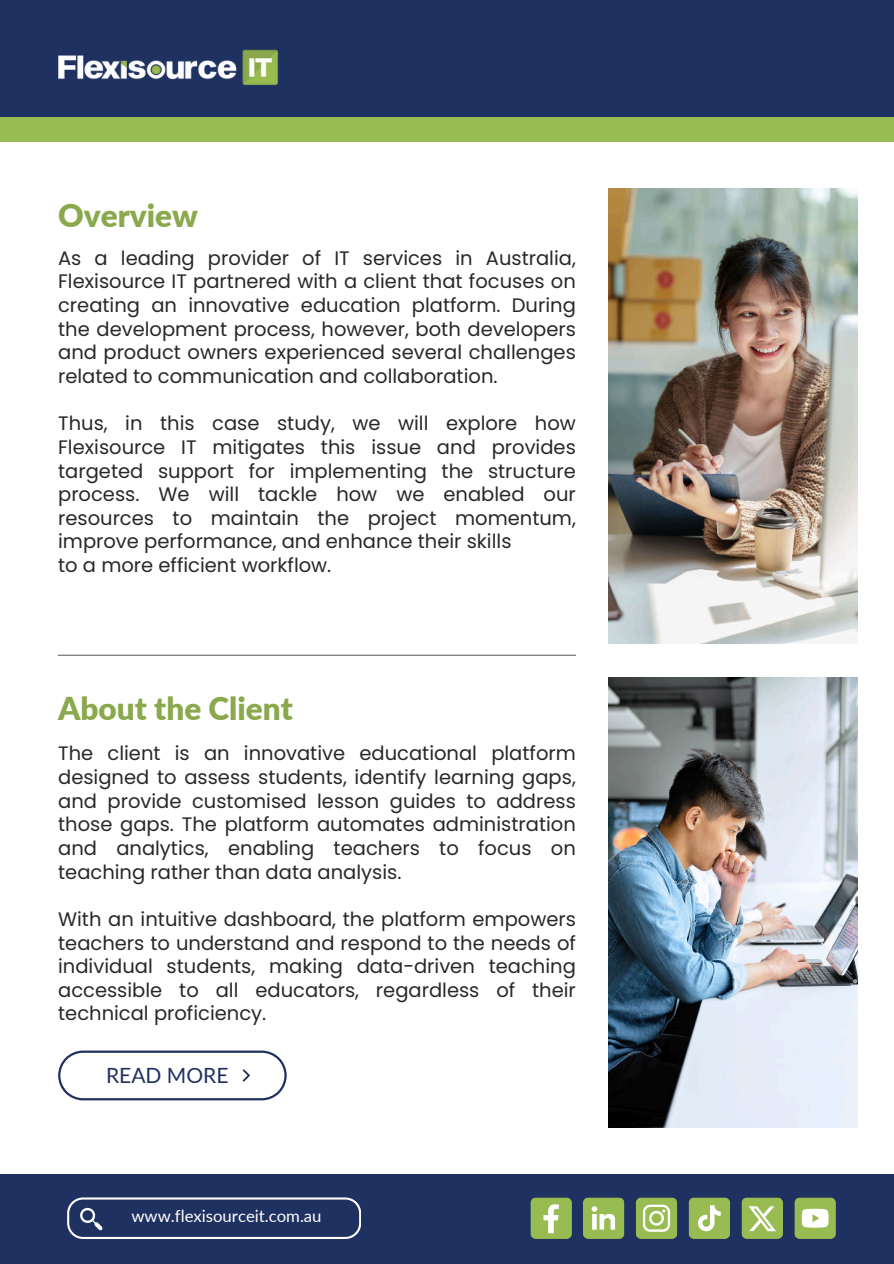
<style>
.page{position:relative;width:894px;height:1264px;background:#fff}
.page>*{position:absolute;margin:0;border:0;box-sizing:border-box;transform-origin:0 0}
.t1{font:900 31.5px "Lato";color:#8aa94c}
.t2{font:21px "Lato";color:#1f3160}
.t3{font:19.5px/23.7px "Poppins";color:#272828;text-align:justify}
.t4{font:16.65px "Lato";color:#fff}
</style>
<div class="page">
<div style="left:0;top:0;width:893px;height:130px;background:#1f3160"></div>
<div style="left:0;top:118px;width:893px;height:24px;background:#98bb52"></div>
<img style="left:58px;top:49px;width:220px;height:36px">
<div style="left:0;top:1174px;width:893px;height:89px;background:#1f3160"></div>
<svg style="left:67px;top:1197px;width:294px;height:41px"></svg>
<svg style="left:530px;top:1197px;width:41px;height:41px;background:#a1be69"></svg>
<svg style="left:636px;top:1197px;width:41px;height:41px;background:#a7c372"></svg>
<svg style="left:583px;top:1197px;width:41px;height:41px;background:#a4c16d"></svg>
<svg style="left:741px;top:1197px;width:41px;height:41px;background:#a2bf6c"></svg>
<svg style="left:688px;top:1197px;width:42px;height:41px;background:#a0be6a"></svg>
<svg style="left:794px;top:1197px;width:41px;height:41px;background:#aec780"></svg>
<img style="left:608px;top:188px;width:249px;height:455px">
<img style="left:608px;top:677px;width:249px;height:450px">
<svg style="left:58px;top:1050px;width:228px;height:50px"></svg>
<hr style="left:58px;top:654px;width:517px;height:1px;background:#000">
<h1 class="t1" style="left:58px;top:192px;width:141px">Overview</h1>
<p class="t3" style="left:58px;top:246px;width:519px">As a leading provider of IT services in Australia, Flexisource IT partnered with a client that focuses on creating an innovative education platform. During the development process, however, both developers and product owners experienced several challenges related to communication and collaboration.</p>
<p class="t3" style="left:58px;top:411px;width:519px;text-align:left">Thus, in this case study, we will explore how Flexisource IT mitigates this issue and provides targeted support for implementing the structure process. We will tackle how we enabled our resources to maintain the project momentum, improve performance, and enhance their skills<br>to a more efficient workflow.</p>
<h1 class="t1" style="left:58px;top:684px;width:236px">About the Client</h1>
<p class="t3" style="left:58px;top:742px;width:519px">The client is an innovative educational platform designed to assess students, identify learning gaps, and provide customised lesson guides to address those gaps. The platform automates administration and analytics, enabling teachers to focus on teaching rather than data analysis.</p>
<p class="t3" style="left:58px;top:907px;width:519px">With an intuitive dashboard, the platform empowers teachers to understand and respond to the needs of individual students, making data-driven teaching accessible to all educators, regardless of their technical proficiency.</p>
<p class="t2" style="left:106px;top:1060px;width:124px">READ MORE</p>
<p class="t4" style="left:131px;top:1203px;width:191px">www.flexisourceit.com.au</p>
</div>
